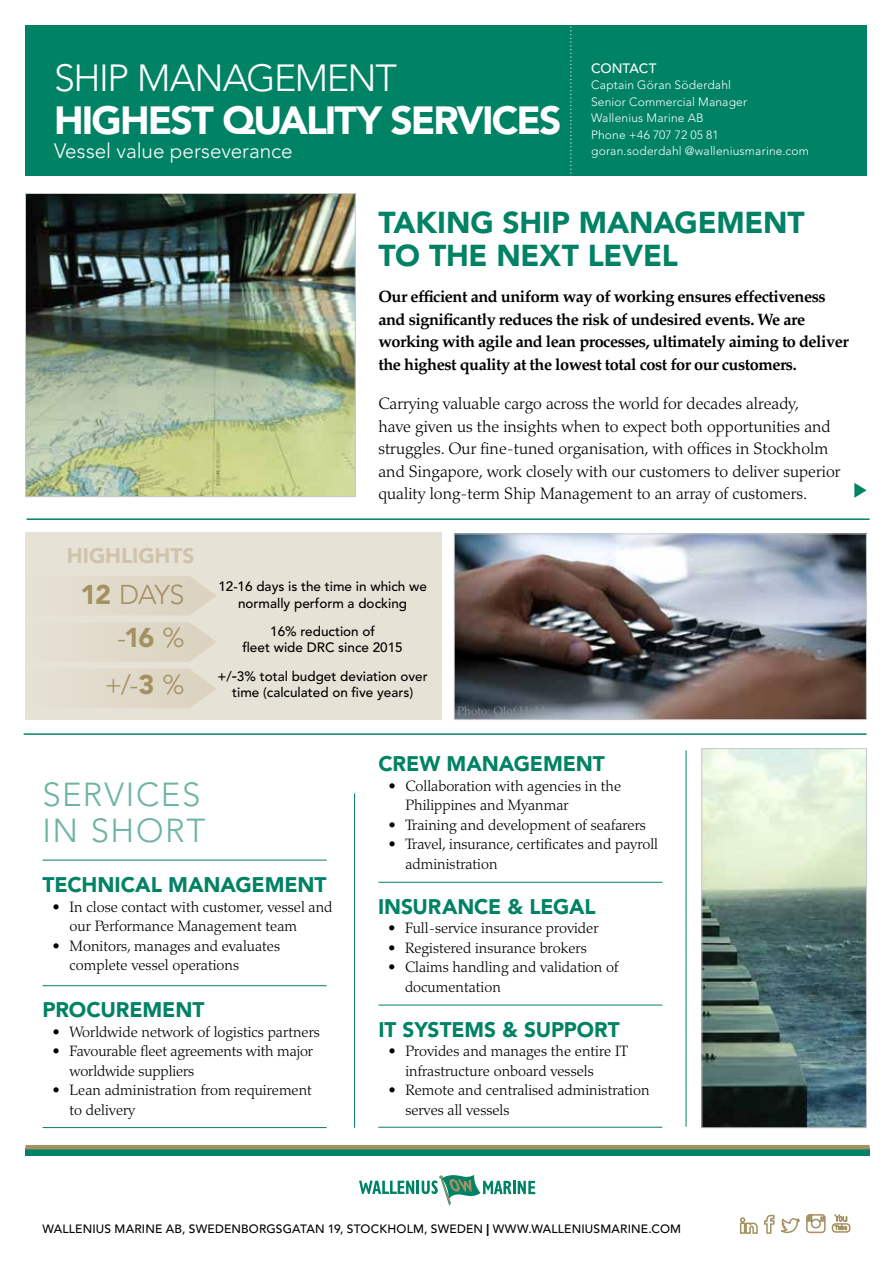
<style>
.page{position:relative;width:893px;height:1263px;background:#fff}
.page>*{position:absolute;margin:0;border:0;box-sizing:border-box;transform-origin:0 0}
.t1{font:900 39px "Avenir LT Std";letter-spacing:-.05em;color:#fff}
.t2{font:300 37.5px "Avenir LT Std";letter-spacing:-.035em;color:#fff}
.t3{font:300 33px/36px "Avenir LT Std";letter-spacing:.05em;color:#6db3a3}
.t4{font:900 30px/33px "Avenir LT Std";letter-spacing:-.005em;color:#008265}
.t5{font:300 27px "Avenir LT Std";color:#a39161}
.t6{font:900 21px "Avenir LT Std";letter-spacing:-.005em;color:#008265}
.t7{font:900 21px "Avenir LT Std";letter-spacing:-.005em;color:#cfc4ab}
.t8{font:300 20.7px "Avenir LT Std";color:#fff}
.t9{font:300 16.5px/22.5px "Palatino LT Std";color:#000}
.t10{font:700 16.5px/22.5px "Palatino LT Std";letter-spacing:-.03em;color:#000}
.t11{font:300 15px/19.5px "Palatino LT Std";color:#000}
.t12{font:500 13.5px/16.2px "Avenir LT Std";color:#000;text-align:center}
.t13{font:500 13.5px "Avenir LT Std";color:#fff}
.t14{font:300 12px/16.5px "Avenir LT Std";letter-spacing:.015em;color:#fff}
.t15{font:500 12px "Avenir LT Std";letter-spacing:.015em;color:#000}
.t16{font:300 12px "Palatino LT Std";color:#8f9194}
.s1{font-weight:900}
.s2{font-size:16.5px}
</style>
<div class="page">
<img style="left:27px;top:195px;width:326px;height:300px">
<div style="left:25px;top:193px;width:330px;height:304px;border:1px solid #c7c8ca"></div>
<img style="left:704px;top:750px;width:161px;height:376px">
<div style="left:702px;top:748px;width:165px;height:380px;border:1px solid #c7c8ca"></div>
<div style="left:26px;top:26px;width:841px;height:150px;background:#008265"></div>
<hr style="left:43px;top:1127px;width:284px;height:1px;background:#008265">
<hr style="left:43px;top:985px;width:284px;height:1px;background:#008265">
<hr style="left:43px;top:860px;width:284px;height:1px;background:#008265">
<hr style="left:27px;top:518px;width:843px;height:2px;background:#008265">
<hr style="left:354px;top:793px;width:1px;height:335px;background:#008265">
<svg style="left:854px;top:483px;width:13px;height:15px"></svg>
<svg style="left:570px;top:25px;width:2px;height:149px"></svg>
<svg style="left:26px;top:1149px;width:844px;height:7px;background:#098264"></svg>
<hr style="left:26px;top:1145px;width:844px;height:4px;background:#a39161">
<svg style="left:359px;top:1175px;width:176px;height:30px"></svg>
<hr style="left:378px;top:1005px;width:284px;height:1px;background:#008265">
<hr style="left:378px;top:1127px;width:284px;height:1px;background:#008265">
<hr style="left:378px;top:882px;width:284px;height:1px;background:#008265">
<hr style="left:686px;top:750px;width:1px;height:377px;background:#008265">
<hr style="left:24px;top:733px;width:843px;height:2px;background:#008265">
<div style="left:25px;top:533px;width:417px;height:187px;background:#e7e2d6"></div>
<svg style="left:109px;top:576px;width:107px;height:39px"></svg>
<svg style="left:109px;top:669px;width:107px;height:39px"></svg>
<svg style="left:109px;top:622px;width:107px;height:40px"></svg>
<img style="left:456px;top:536px;width:409px;height:182px">
<div style="left:454px;top:534px;width:413px;height:186px;border:1px solid #c7c8ca"></div>
<svg style="left:740px;top:1214px;width:111px;height:20px"></svg>
<h2 class="t2" style="left:54px;top:56px;width:345px">SHIP MANAGEMENT</h2>
<h1 class="t1" style="left:54px;top:96px;width:509px">HIGHEST QUALITY SERVICES</h1>
<h3 class="t8" style="left:54px;top:139px;width:240px">Vessel value perseverance</h3>
<p class="t13" style="left:591px;top:60px;width:67px">CONTACT</p>
<p class="t14" style="left:591px;top:77px;width:219px">Captain Göran Söderdahl<br>Senior Commercial Manager<br>Wallenius Marine AB<br>Phone +46 707 72 05 81 goran.soderdahl @walleniusmarine.com</p>
<h3 class="t7" style="left:67px;top:543px;width:129px">HIGHLIGHTS</h3>
<h3 class="t5" style="left:81px;top:579px;width:106px"><span class="s1">12</span> DAYS</h3>
<h3 class="t5" style="left:117px;top:621px;width:69px">-<span class="s1">16</span> %</h3>
<h3 class="t5" style="left:104px;top:669px;width:82px">+/-<span class="s1">3</span> %</h3>
<h3 class="t4" style="left:378px;top:206px;width:428px">TAKING SHIP MANAGEMENT<br>TO THE NEXT LEVEL</h3>
<p class="t10" style="left:378px;top:285px;width:472px">Our efficient and uniform way of working ensures effectiveness and significantly reduces the risk of undesired events. We are working with agile and lean processes, ultimately aiming to deliver the highest quality at the lowest total cost for our customers.</p>
<p class="t9" style="left:378px;top:393px;width:464px">Carrying valuable cargo across the world for decades already,<br>have given us the insights when to expect both opportunities and struggles. Our fine-tuned organisation, with offices in Stockholm and Singapore, work closely with our customers to deliver superior quality long-term Ship Management to an array of customers.</p>
<p class="t12" style="left:218px;top:579px;width:210px">12-16 days is the time in which we normally perform a docking</p>
<p class="t12" style="left:242px;top:623px;width:162px">16% reduction of<br>fleet wide DRC since 2015</p>
<p class="t12" style="left:217px;top:669px;width:212px">+/<span class="s2">-</span>3% total budget deviation over time (calculated on five years)</p>
<p class="t16" style="left:457px;top:704px;width:99px">Photo: Olof Holdar</p>
<h3 class="t3" style="left:43px;top:777px;width:165px">SERVICES<br>IN SHORT</h3>
<h3 class="t6" style="left:43px;top:872px;width:286px">TECHNICAL MANAGEMENT</h3>
<p class="t11" style="left:70px;top:897px;width:264px;text-indent:-17px">• In close contact with customer, vessel and our Performance Management team</p>
<p class="t11" style="left:70px;top:936px;width:212px;text-indent:-17px">• Monitors, manages and evaluates complete vessel operations</p>
<h3 class="t6" style="left:43px;top:997px;width:163px">PROCUREMENT</h3>
<p class="t11" style="left:53px;top:1022px;width:269px">• Worldwide network of logistics partners</p>
<p class="t11" style="left:70px;top:1041px;width:245px;text-indent:-17px">• Favourable fleet agreements with major worldwide suppliers</p>
<p class="t11" style="left:70px;top:1080px;width:244px;text-indent:-17px">• Lean administration from requirement to delivery</p>
<h3 class="t6" style="left:378px;top:751px;width:228px">CREW MANAGEMENT</h3>
<p class="t11" style="left:405px;top:776px;width:217px;text-indent:-17px">• Collaboration with agencies in the<br>Philippines and Myanmar</p>
<p class="t11" style="left:388px;top:815px;width:259px">• Training and development of seafarers</p>
<p class="t11" style="left:405px;top:835px;width:254px;text-indent:-17px">• Travel, insurance, certificates and payroll administration</p>
<h3 class="t6" style="left:378px;top:893px;width:219px">INSURANCE &amp; LEGAL</h3>
<p class="t11" style="left:388px;top:918px;width:212px">• Full-service insurance provider</p>
<p class="t11" style="left:388px;top:938px;width:200px">• Registered insurance brokers</p>
<p class="t11" style="left:405px;top:957px;width:215px;text-indent:-17px">• Claims handling and validation of documentation</p>
<h3 class="t6" style="left:378px;top:1017px;width:243px">IT SYSTEMS &amp; SUPPORT</h3>
<p class="t11" style="left:405px;top:1042px;width:224px;text-indent:-17px">• Provides and manages the entire IT infrastructure onboard vessels</p>
<p class="t11" style="left:405px;top:1081px;width:246px;text-indent:-17px">• Remote and centralised administration serves all vessels</p>
<p class="t15" style="left:43px;top:1222px;width:640px">WALLENIUS MARINE AB, SWEDENBORGSGATAN 19, STOCKHOLM, SWEDEN <span class="s1">|</span> WWW.WALLENIUSMARINE.COM</p>
</div>
